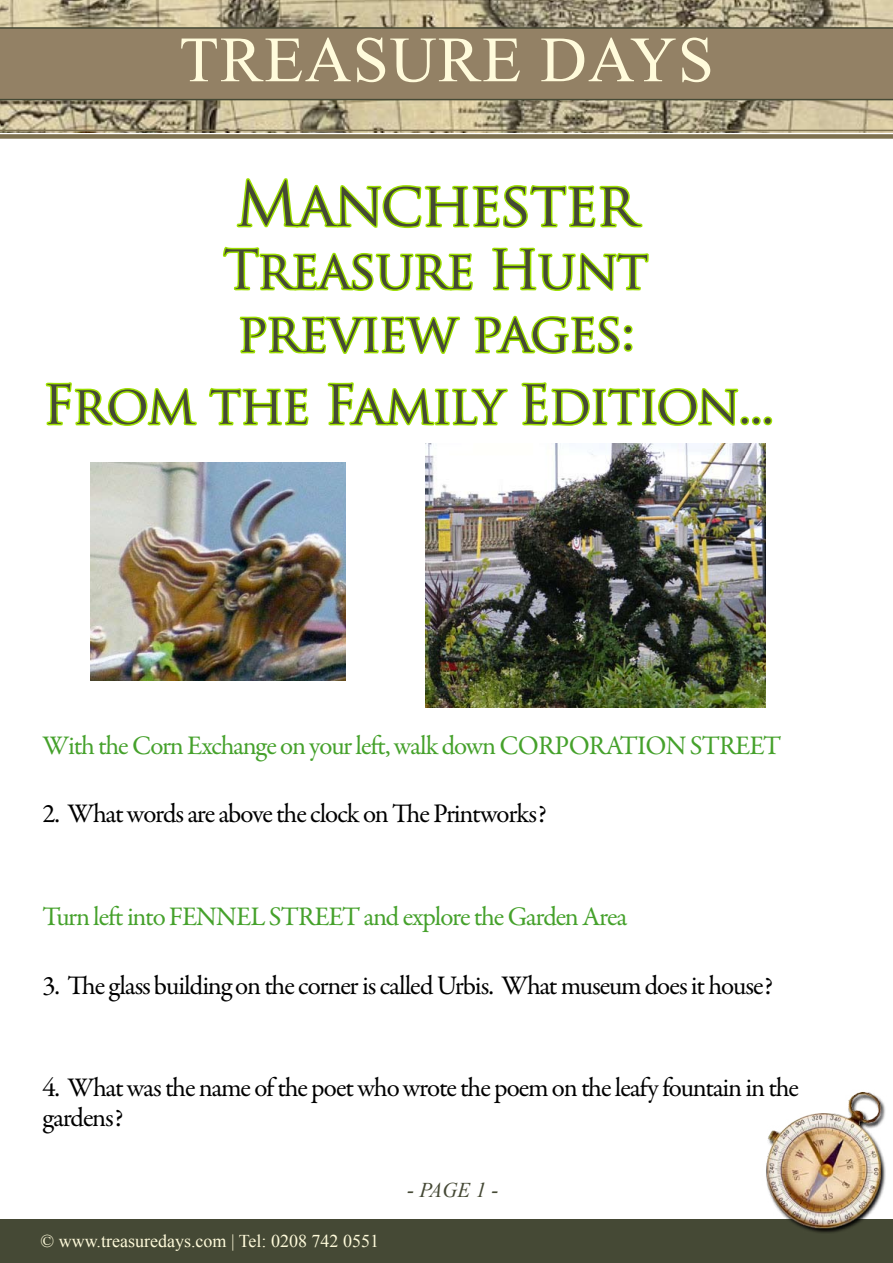
<style>
.page{position:relative;width:893px;height:1263px;background:#fff}
.page>*{position:absolute;margin:0;border:0;box-sizing:border-box;transform-origin:0 0}
.t1{font:64.5px "Times New Roman";letter-spacing:.02em;color:#fffbdb}
.t2{font:60px "Trajan Pro";letter-spacing:-.03em;color:#454935}
.t3{font:52.5px/63px "Trajan Pro";letter-spacing:-.03em;color:#454935}
.t4{font:27px/30px "Garamond Premr Pro";letter-spacing:-.04em;color:#000}
.t5{font:27px "Garamond Premr Pro";letter-spacing:-.04em;color:#45a12b}
.t6{font:italic 21px "Times New Roman";color:#454935}
.t7{font:18px "Times New Roman";color:#fffbdb}
</style>
<div class="page">
<div style="left:0;top:1219px;width:893px;height:44px;background:#454935"></div>
<img style="left:0;top:0;width:893px;height:133px">
<div style="left:0;top:27px;width:893px;height:73px;background:#938165"></div>
<hr style="left:0;top:130px;width:893px;height:1px;background:#7e714f">
<div style="left:0;top:134px;width:893px;height:5px;background:#7e714f"></div>
<img style="left:766px;top:1092px;width:120px;height:141px">
<svg style="left:45px;top:382px;width:152px;height:44px"></svg>
<svg style="left:207px;top:47px;width:533px;height:416px"></svg>
<div style="left:740px;top:416px;width:9px;height:9px;border:3px solid #9ddf00;border-radius:50%"></div>
<div style="left:752px;top:416px;width:9px;height:9px;border:3px solid #9ddf00;border-radius:50%"></div>
<div style="left:763px;top:416px;width:9px;height:9px;border:3px solid #9ddf00;border-radius:50%"></div>
<img style="left:91px;top:463px;width:255px;height:217px">
<img style="left:425px;top:444px;width:341px;height:264px">
<h1 class="t1" style="left:179px;top:16px;width:536px">TREASURE DAYS</h1>
<h2 class="t2" style="left:235px;top:166px;width:403px">Manchester</h2>
<h3 class="t3" style="left:223px;top:238px;width:427px">Treasure Hunt preview pages:</h3>
<h3 class="t3" style="left:43px;top:373px;width:733px">From the Family Edition...</h3>
<p class="t5" style="left:43px;top:729px;width:740px">With the Corn Exchange on your left, walk down CORPORATION STREET</p>
<p class="t4" style="left:43px;top:799px;width:506px">2. What words are above the clock on The Printworks?</p>
<p class="t5" style="left:43px;top:900px;width:586px">Turn left into FENNEL STREET and explore the Garden Area</p>
<p class="t4" style="left:43px;top:971px;width:732px">3. The glass building on the corner is called Urbis. What museum does it house?</p>
<p class="t4" style="left:43px;top:1073px;width:758px">4. What was the name of the poet who wrote the poem on the leafy fountain in the gardens?</p>
<p class="t7" style="left:41px;top:1229px;width:340px">© www.treasuredays.com | Tel: 0208 742 0551</p>
<p class="t6" style="left:407px;top:1175px;width:93px">- PAGE 1 -</p>
</div>
